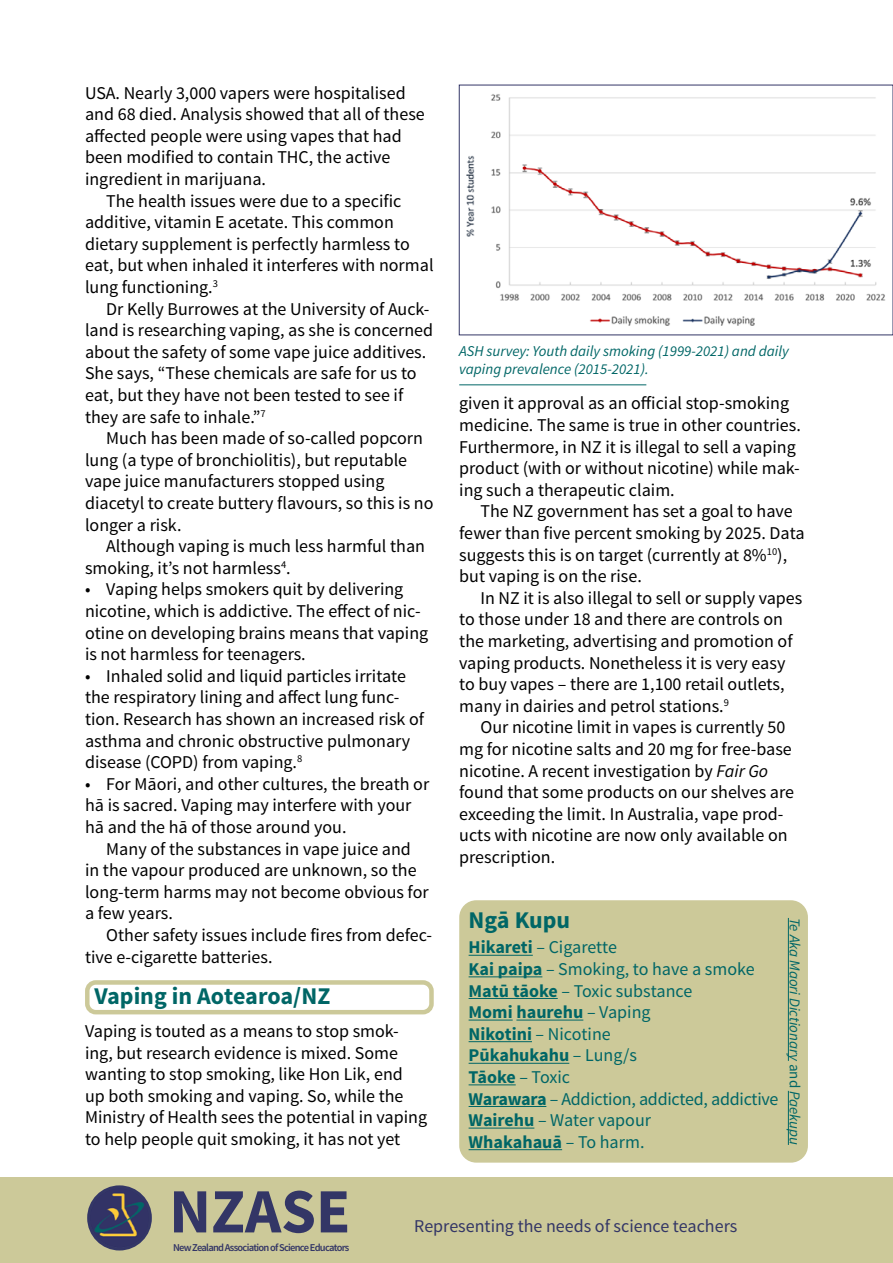
<style>
.page{position:relative;width:893px;height:1263px;background:#fff}
.page>*{position:absolute;margin:0;border:0;box-sizing:border-box;transform-origin:0 0}
.t1{font:700 63px "Source Sans Pro";color:#333666}
.t2{font:700 24px "Source Sans Pro";color:#066}
.t3{font:18px/21.6px "Source Sans Pro";color:#000}
.t4{font:18px "Source Sans Pro";letter-spacing:-.01em;color:#066}
.t5{font:700 18px "Source Sans Pro";color:#066}
.t6{font:18px "Source Sans Pro";color:#333666}
._10pt_italic{font:italic 15px/18px "Source Sans Pro";color:#066}
.t7{font:600 10.5px "Source Sans Pro";letter-spacing:-.07em;color:#333666}
.s1{font-style:italic}
.s2{font-weight:700}
.s3{font-weight:400}
.s4{font-style:normal}
</style>
<div class="page">
<div style="left:0;top:1178px;width:893px;height:85px;background:#ccc999"></div>
<img style="left:84px;top:1177px;width:76px;height:74px">
<div style="left:87px;top:1185px;width:65px;height:65px;border:3px solid #333666;border-radius:50%"></div>
<div style="left:459px;top:900px;width:349px;height:262px;background:#ccc999;border-radius:17px"></div>
<hr style="left:469px;top:955px;width:64px;height:1px;background:#066">
<hr style="left:469px;top:976px;width:73px;height:1px;background:#066">
<hr style="left:469px;top:998px;width:89px;height:1px;background:#066">
<hr style="left:469px;top:1019px;width:44px;height:1px;background:#066">
<hr style="left:516px;top:1019px;width:67px;height:1px;background:#066">
<hr style="left:469px;top:1041px;width:63px;height:1px;background:#066">
<hr style="left:469px;top:1063px;width:100px;height:1px;background:#066">
<hr style="left:469px;top:1084px;width:47px;height:1px;background:#066">
<hr style="left:469px;top:1106px;width:77px;height:1px;background:#066">
<hr style="left:469px;top:1127px;width:65px;height:1px;background:#066">
<hr style="left:469px;top:1149px;width:93px;height:1px;background:#066">
<div style="left:85px;top:980px;width:349px;height:34px;border:4px solid #ccc999;border-radius:9px"></div>
<hr style="left:788px;top:918px;width:1px;height:143px;background:#066">
<hr style="left:788px;top:1091px;width:1px;height:54px;background:#066">
<img style="left:466px;top:94px;width:419px;height:232px">
<hr style="left:459px;top:385px;width:187px;height:1px;background:#066">
<p class="t3" style="left:85px;top:82px;width:341px">USA. Nearly 3,000 vapers were hospitalised and 68 died. Analysis showed that all of these affected people were using vapes that had been modified to contain THC, the active ingredient in marijuana.</p>
<p class="t3" style="left:85px;top:190px;width:350px;text-indent:21px">The health issues were due to a specific additive, vitamin E acetate. This common dietary supplement is perfectly harmless to eat, but when inhaled it interferes with normal lung functioning.<sup>3</sup></p>
<p class="t3" style="left:85px;top:298px;width:350px;text-indent:21px">Dr Kelly Burrowes at the University of Auck&shy;land is researching vaping, as she is concerned about the safety of some vape juice additives.<br>She says, “These chemicals are safe for us to eat, but they have not been tested to see if they are safe to inhale.”<sup>7</sup></p>
<p class="t3" style="left:85px;top:428px;width:350px;text-indent:21px">Much has been made of so-called popcorn lung (a type of bronchiolitis), but reputable vape juice manufacturers stopped using diacetyl to create buttery flavours, so this is no longer a risk.</p>
<p class="t3" style="left:85px;top:536px;width:342px;text-indent:21px">Although vaping is much less harmful than smoking, it’s not harmless<sup>4</sup>.</p>
<p class="t3" style="left:85px;top:579px;width:345px">• Vaping helps smokers quit by delivering nicotine, which is addictive. The effect of nic&shy;otine on developing brains means that vaping is not harmless for teenagers.</p>
<p class="t3" style="left:85px;top:665px;width:341px">• Inhaled solid and liquid particles irritate the respiratory lining and affect lung func&shy;tion. Research has shown an increased risk of asthma and chronic obstructive pulmonary disease (COPD) from vaping.<sup>8</sup></p>
<p class="t3" style="left:85px;top:773px;width:346px">• For Māori, and other cultures, the breath or hā is sacred. Vaping may interfere with your hā and the hā of those around you.</p>
<p class="t3" style="left:85px;top:838px;width:345px;text-indent:21px">Many of the substances in vape juice and in the vapour produced are unknown, so the long-term harms may not become obvious for a few years.</p>
<p class="t3" style="left:85px;top:924px;width:349px;text-indent:21px">Other safety issues include fires from defec&shy;tive e-cigarette batteries.</p>
<p class="t2" style="left:95px;top:981px;width:237px">Vaping in Aotearoa/NZ</p>
<p class="t3" style="left:85px;top:1020px;width:344px">Vaping is touted as a means to stop smok&shy;ing, but research evidence is mixed. Some wanting to stop smoking, like Hon Lik, end<br>up both smoking and vaping. So, while the Ministry of Health sees the potential in vaping to help people quit smoking, it has not yet</p>
<p class="_10pt_italic" style="left:459px;top:342px;width:331px">ASH survey: Youth daily smoking (1999-2021) and daily vaping prevalence (2015-2021).</p>
<p class="t3" style="left:459px;top:393px;width:343px">given it approval as an official stop-smoking medicine. The same is true in other countries.<br>Furthermore, in NZ it is illegal to sell a vaping product (with or without nicotine) while mak&shy;ing such a therapeutic claim.</p>
<p class="t3" style="left:459px;top:501px;width:347px;text-indent:21px">The NZ government has set a goal to have fewer than five percent smoking by 2025. Data suggests this is on target (currently at 8%<sup>10</sup>), but vaping is on the rise.</p>
<p class="t3" style="left:459px;top:587px;width:345px;text-indent:21px">In NZ it is also illegal to sell or supply vapes to those under 18 and there are controls on the marketing, advertising and promotion of vaping products. Nonetheless it is very easy to buy vapes – there are 1,100 retail outlets, many in dairies and petrol stations.<sup>9</sup></p>
<p class="t3" style="left:459px;top:717px;width:336px;text-indent:21px">Our nicotine limit in vapes is currently 50 mg for nicotine salts and 20 mg for free-base nicotine. A recent investigation by <span class="s1">Fair Go </span>found that some products on our shelves are exceeding the limit. In Australia, vape prod&shy;ucts with nicotine are now only available on prescription.</p>
<p class="t2" style="left:469px;top:904px;width:103px">Ngā Kupu</p>
<p class="t4" style="left:469px;top:936px;width:150px"><span class="s2">Hikareti</span> – Cigarette</p>
<p class="t4" style="left:469px;top:958px;width:288px"><span class="s2">Kai paipa</span> – Smoking, to have a smoke</p>
<p class="t4" style="left:469px;top:979px;width:225px"><span class="s2">Matū tāoke</span> – Toxic substance</p>
<p class="t5" style="left:469px;top:1001px;width:183px">Momi haurehu <span class="s3">– Vaping</span></p>
<p class="t4" style="left:469px;top:1023px;width:144px"><span class="s2">Nikotini</span> – Nicotine</p>
<p class="t5" style="left:469px;top:1044px;width:170px">Pūkahukahu <span class="s3">– Lung/s</span></p>
<p class="t4" style="left:469px;top:1066px;width:103px"><span class="s2">Tāoke</span> – Toxic</p>
<p class="t4" style="left:469px;top:1087px;width:311px"><span class="s2">Warawara</span> – Addiction, addicted, addictive</p>
<p class="t4" style="left:469px;top:1109px;width:184px"><span class="s2">Wairehu</span> – Water vapour</p>
<p class="t5" style="left:469px;top:1130px;width:177px">Whakahauā <span class="s3">– To harm.</span></p>
<p class="_10pt_italic" style="left:804px;top:918px;width:228px;rotate:90deg">Te Aka Maori Dictionary<span class="s4">and</span> Paekupu</p>
<h1 class="t1" style="left:169px;top:1171px;width:183px">NZASE</h1>
<p class="t7" style="left:173px;top:1241px;width:178px">New Zealand Association of Science Educators</p>
<p class="t6" style="left:414px;top:1215px;width:325px">Representing the needs of science teachers</p>
</div>
